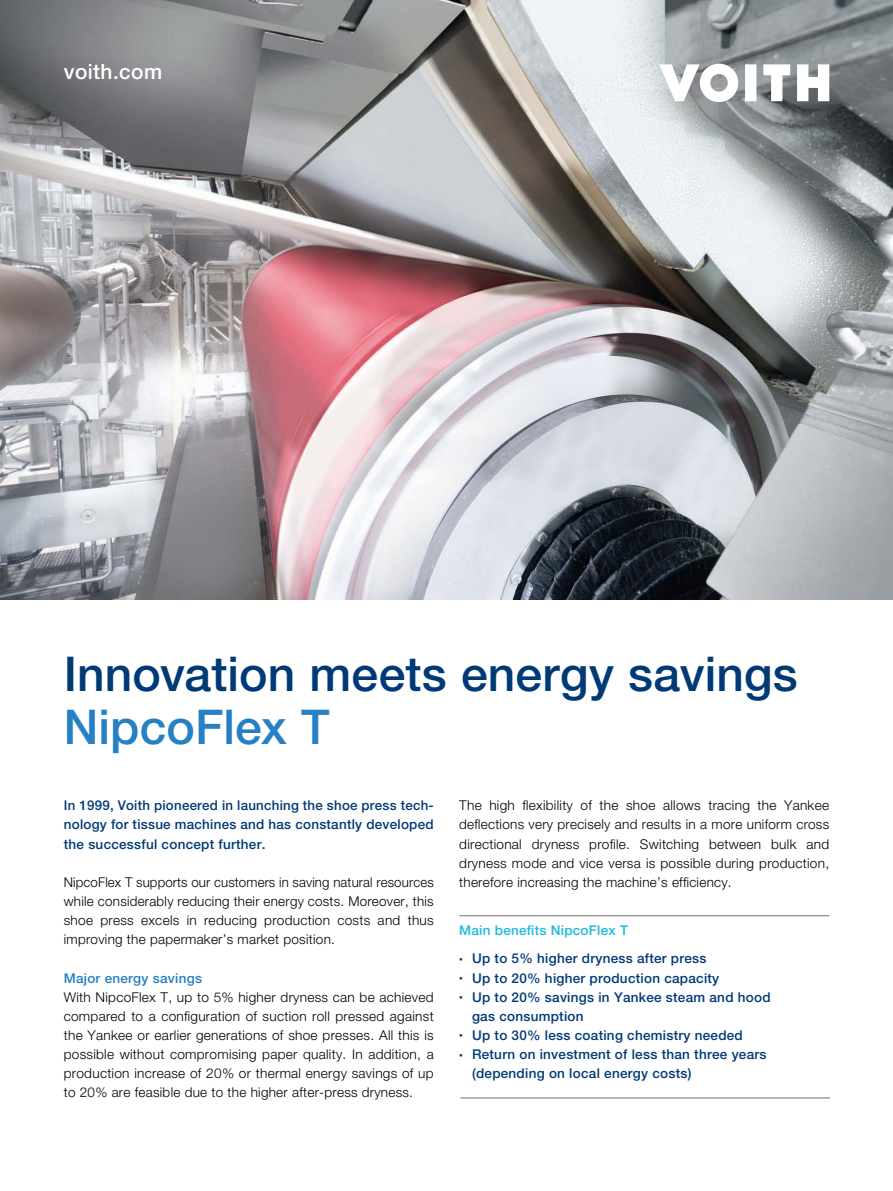
<style>
.page{position:relative;width:893px;height:1191px;background:#fff}
.page>*{position:absolute;margin:0;border:0;box-sizing:border-box;transform-origin:0 0}
.t1{font:500 48px "Helvetica Neue LT Pro";letter-spacing:.005em;color:#003a76}
.t2{font:500 48px "Helvetica Neue LT Pro";color:#2581c4}
.t3{font:500 21px "Helvetica Neue LT Pro";letter-spacing:.02em;color:#fff}
.t4{font:300 13.5px/19.2px "Helvetica Neue LT Pro";letter-spacing:.02em;color:#000;text-align:justify}
.t5{font:500 13.5px/19.2px "Helvetica Neue LT Pro";letter-spacing:.02em;color:#003a76}
.t6{font:500 13.5px "Helvetica Neue LT Pro";letter-spacing:.02em;color:#1dbadf}
.t7{font:500 13.5px "Helvetica Neue LT Pro";letter-spacing:.02em;color:#2581c4}
.s1{font-size:7.5px}
</style>
<div class="page">
<img style="left:0;top:0;width:893px;height:600px">
<hr style="left:459px;top:915px;width:370px;height:1px;background:#706f6f">
<svg style="left:659px;top:64px;width:79px;height:38px"></svg>
<svg style="left:745px;top:64px;width:11px;height:37px"></svg>
<svg style="left:763px;top:64px;width:27px;height:37px"></svg>
<svg style="left:797px;top:64px;width:32px;height:37px"></svg>
<hr style="left:460px;top:1097px;width:370px;height:1px;background:#706f6f">
<h2 class="t3" style="left:64px;top:59px;width:100px">voith.com</h2>
<h1 class="t1" style="left:64px;top:645px;width:735px">Innovation meets energy savings</h1>
<h1 class="t2" style="left:64px;top:698px;width:267px">NipcoFlex T</h1>
<p class="t5" style="left:64px;top:795px;width:371px;text-align:justify">In 1999, Voith pioneered in launching the shoe press tech&shy;nology for tissue machines and has constantly developed the successful concept further.</p>
<p class="t4" style="left:64px;top:872px;width:371px">NipcoFlex T supports our customers in saving natural resources while considerably reducing their energy costs. Moreover, this shoe press excels in reducing production costs and thus improving the papermaker’s market position.</p>
<p class="t7" style="left:64px;top:969px;width:140px">Major energy savings</p>
<p class="t4" style="left:64px;top:987px;width:371px">With NipcoFlex T, up to 5% higher dryness can be achieved compared to a configuration of suction roll pressed against the Yankee or earlier generations of shoe presses. All this is possible without compromising paper quality. In addition, a production increase of 20% or thermal energy savings of up to 20% are feasible due to the higher after-press dryness.</p>
<p class="t4" style="left:459px;top:795px;width:371px">The high flexibility of the shoe allows tracing the Yankee deflections very precisely and results in a more uniform cross directional dryness profile. Switching between bulk and dryness mode and vice versa is possible during production, therefore increasing the machine’s efficiency.</p>
<p class="t6" style="left:459px;top:922px;width:170px">Main benefits NipcoFlex T</p>
<p class="t5" style="left:459px;top:949px;width:249px"><span class="s1">•</span> Up to 5% higher dryness after press</p>
<p class="t5" style="left:459px;top:968px;width:262px"><span class="s1">•</span> Up to 20% higher production capacity</p>
<p class="t5" style="left:472px;top:987px;width:300px;text-indent:-13px"><span class="s1">•</span> Up to 20% savings in Yankee steam and hood gas consumption</p>
<p class="t5" style="left:459px;top:1025px;width:285px"><span class="s1">•</span> Up to 30% less coating chemistry needed</p>
<p class="t5" style="left:472px;top:1044px;width:296px;text-indent:-13px"><span class="s1">•</span> Return on investment of less than three years (depending on local energy costs)</p>
</div>
